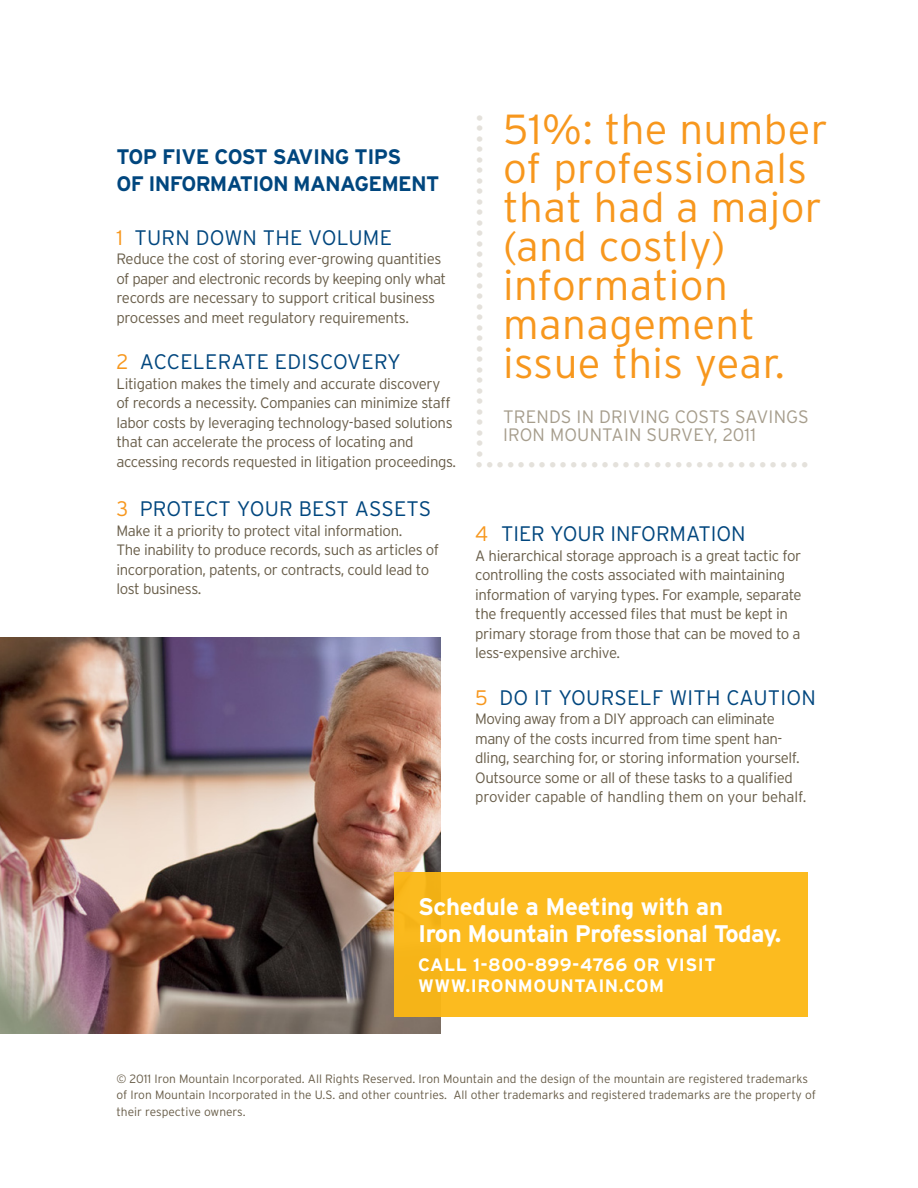
<style>
.page{position:relative;width:918px;height:1188px;background:#fff}
.page>*{position:absolute;margin:0;border:0;box-sizing:border-box;transform-origin:0 0}
.Body_indent_9_5_15pt{font:300 42px/39px "Interstate";letter-spacing:.01em;color:#f7971d}
.Body_indent_9_5_15pt-2{font:300 42px "Interstate";color:#e4e1db}
.t1{font:700 24px/27px "Interstate";letter-spacing:-.025em;color:#fff}
.Body_indent_9_5_15pt-3{font:300 21px "Interstate";letter-spacing:.01em;color:#00467e}
.t2{font:700 21px/27px "Interstate";letter-spacing:-.035em;color:#00467e}
.Body_indent_9_5_15pt-4{font:300 18px "Interstate";letter-spacing:.01em;color:#a69d8c}
.Subhead_12_18pt{font:700 18px "Interstate";letter-spacing:.025em;color:#fff}
.Body_indent_9_5_15pt-5{font:300 15px/19.5px "Interstate";letter-spacing:-.025em;color:#685d49}
.Body_indent_9_5_15pt-6{font:300 12px/16.5px "Interstate";color:#685d49}
.s1{color:#f7971d}
</style>
<div class="page">
<img style="left:0;top:638px;width:440px;height:395px">
<div style="left:394px;top:872px;width:414px;height:145px;background:#fcbb1f"></div>
<p class="Body_indent_9_5_15pt" style="left:503px;top:109px;width:326px">51%: the number of professionals that had a major (and costly)</p>
<p class="Body_indent_9_5_15pt" style="left:503px;top:265px;width:254px">information management</p>
<p class="Body_indent_9_5_15pt" style="left:503px;top:343px;width:283px">issue this year.</p>
<p class="Body_indent_9_5_15pt-4" style="left:503px;top:406px;width:307px">TRENDS IN DRIVING COSTS SAVINGS</p>
<p class="Body_indent_9_5_15pt-4" style="left:503px;top:424px;width:254px">IRON MOUNTAIN SURVEY, 2011</p>
<p class="Body_indent_9_5_15pt-2" style="left:516px;top:113px;width:348px;rotate:90deg">.................................</p>
<p class="Body_indent_9_5_15pt-2" style="left:474px;top:429px;width:337px">................................</p>
<p class="t2" style="left:116px;top:143px;width:324px">TOP FIVE COST SAVI NG TIPS<br>OF INFORMATION MANAGEMENT</p>
<p class="Body_indent_9_5_15pt-3" style="left:116px;top:226px;width:45px"><span class="s1">1</span> Turn</p>
<p class="Body_indent_9_5_15pt-3" style="left:196px;top:226px;width:141px">Down the Volume</p>
<p class="Body_indent_9_5_15pt-5" style="left:116px;top:249px;width:331px">Reduce the cost of storing ever-growing quantities of paper and electronic records by keeping only what records are necessary to support critical business processes and meet regulatory requirements.</p>
<p class="Body_indent_9_5_15pt-3" style="left:116px;top:350px;width:52px"><span class="s1">2</span> Accelerate</p>
<p class="Body_indent_9_5_15pt-3" style="left:275px;top:350px;width:40px">eDiscover</p>
<p class="Body_indent_9_5_15pt-3" style="left:387px;top:350px;width:15px">y</p>
<p class="Body_indent_9_5_15pt-5" style="left:116px;top:374px;width:341px">Litigation makes the timely and accurate discovery of records a necessity. Companies can minimize staff labor costs by leveraging technology-based solutions that can accelerate the process of locating and accessing records requested in litigation proceedings.</p>
<p class="Body_indent_9_5_15pt-3" style="left:116px;top:497px;width:51px"><span class="s1">3</span> Protect</p>
<p class="Body_indent_9_5_15pt-3" style="left:237px;top:497px;width:15px">Your</p>
<p class="Body_indent_9_5_15pt-3" style="left:299px;top:497px;width:26px">Best</p>
<p class="Body_indent_9_5_15pt-3" style="left:355px;top:497px;width:28px">Assets</p>
<p class="Body_indent_9_5_15pt-5" style="left:116px;top:521px;width:324px">Make it a priority to protect vital information.<br>The inability to produce records, such as articles of incorporation, patents, or contracts, could lead to lost business.</p>
<p class="Body_indent_9_5_15pt-3" style="left:475px;top:522px;width:49px"><span class="s1">4</span> Tier</p>
<p class="Body_indent_9_5_15pt-3" style="left:550px;top:522px;width:27px">your</p>
<p class="Body_indent_9_5_15pt-3" style="left:611px;top:522px;width:45px">in formation</p>
<p class="Body_indent_9_5_15pt-5" style="left:475px;top:545px;width:328px">A hierarchical storage approach is a great tactic for controlling the costs associated with maintaining information of varying types. For example, separate the frequently accessed files that must be kept in primary storage from those that can be moved to a less-expensive archive.</p>
<p class="Body_indent_9_5_15pt-3" style="left:475px;top:685px;width:98px"><span class="s1">5</span> Do It Yoursel</p>
<p class="Body_indent_9_5_15pt-3" style="left:652px;top:685px;width:101px">f with Caution</p>
<p class="Body_indent_9_5_15pt-5" style="left:475px;top:709px;width:333px">Moving away from a DIY approach can eliminate many of the costs incurred from time spent han&shy;dling, searching for, or storing information yourself.<br>Outsource some or all of these tasks to a qualified provider capable of handling them on your behalf.</p>
<p class="t1" style="left:418px;top:893px;width:365px">SCHEDULE A MEETING WITH AN<br>IRON MOUNTAIN PROFESSIONAL TODAY.</p>
<p class="Subhead_12_18pt" style="left:418px;top:954px;width:299px">CALL 1-800-899-4766 OR VI SI T</p>
<p class="Subhead_12_18pt" style="left:418px;top:975px;width:247px">WWW.I RONMOUNTAI N.COM</p>
<p class="Body_indent_9_5_15pt-6" style="left:116px;top:1070px;width:701px">© 2011 Iron Mountain Incorporated. All Rights Reserved. Iron Mountain and the design of the mountain are registered trademarks of Iron Mountain Incorporated in the U.S. and other countries. All other trademarks and registered trademarks are the property of their respective owners.</p>
</div>
